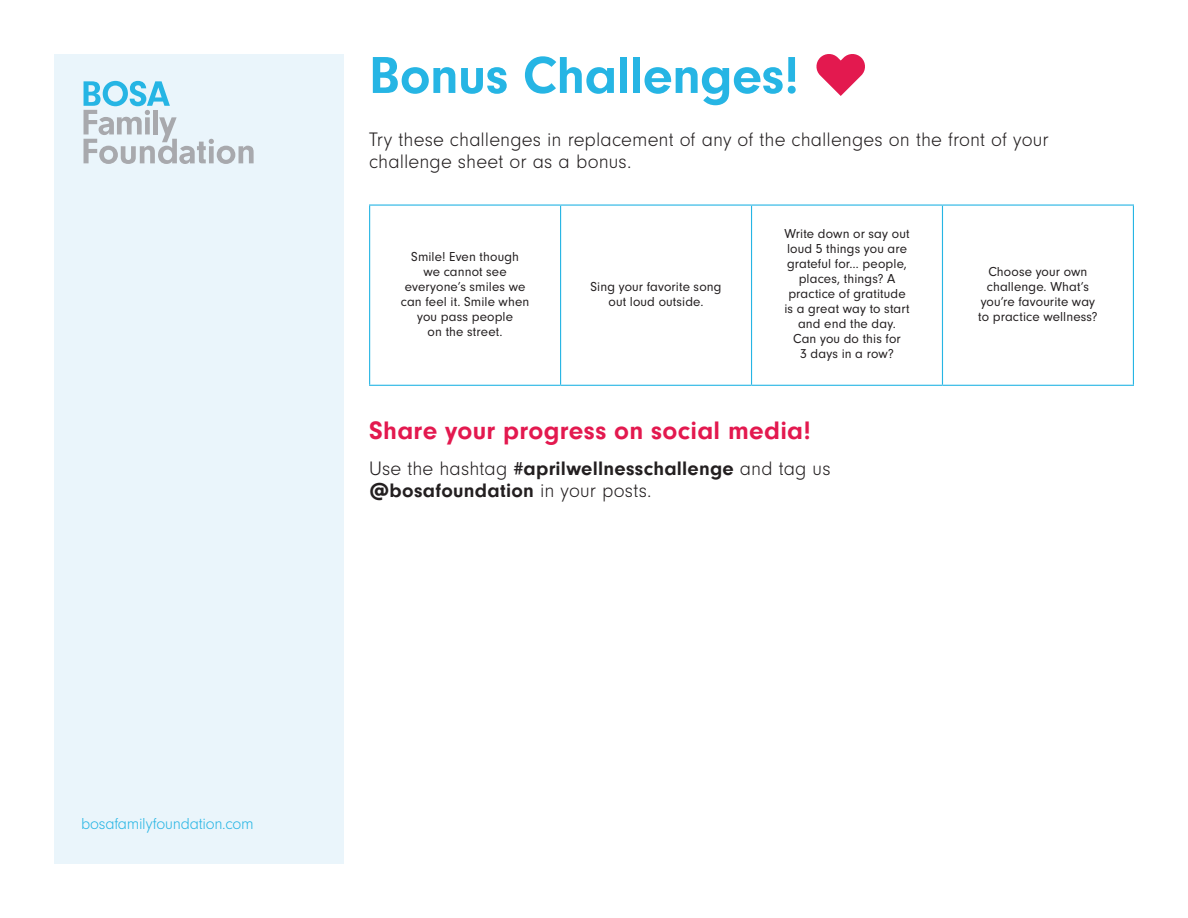
<style>
.page{position:relative;width:1188px;height:918px;background:#fff}
.page>*{position:absolute;margin:0;border:0;box-sizing:border-box;transform-origin:0 0}
.t1{font:700 53.85px "Neuzeit Gro";letter-spacing:-.01em;color:#26b5e4}
.t2{font:700 26.25px "Neuzeit Gro";letter-spacing:.01em;color:#e3194f}
.t3{font:300 20.25px/22.5px "Neuzeit Gro";letter-spacing:.005em;color:#231f20}
.t4{font:700 20.25px/22.5px "Neuzeit Gro";letter-spacing:.015em;color:#231f20}
.t5{font:300 16.5px "Neuzeit Gro";letter-spacing:-.015em;color:#26b5e4}
.t6{font:13.5px/15px "Neuzeit Gro";letter-spacing:.01em;color:#231f20;text-align:center}
.s1{font-weight:300}
</style>
<div class="page">
<svg style="left:816px;top:54px;width:49px;height:42px"></svg>
<div style="left:54px;top:54px;width:289px;height:810px;background:#eaf5fb"></div>
<hr style="left:369px;top:204px;width:192px;height:2px;background:#26b5e4">
<hr style="left:369px;top:206px;width:1px;height:179px;background:#26b5e4">
<hr style="left:561px;top:204px;width:191px;height:2px;background:#26b5e4">
<hr style="left:560px;top:206px;width:1px;height:179px;background:#26b5e4">
<hr style="left:752px;top:204px;width:190px;height:2px;background:#26b5e4">
<hr style="left:751px;top:206px;width:1px;height:179px;background:#26b5e4">
<hr style="left:942px;top:204px;width:192px;height:2px;background:#26b5e4">
<hr style="left:942px;top:206px;width:1px;height:179px;background:#26b5e4">
<hr style="left:1133px;top:206px;width:1px;height:179px;background:#26b5e4">
<hr style="left:369px;top:385px;width:192px;height:1px;background:#26b5e4">
<hr style="left:561px;top:385px;width:191px;height:1px;background:#26b5e4">
<hr style="left:752px;top:385px;width:190px;height:1px;background:#26b5e4">
<hr style="left:942px;top:385px;width:192px;height:1px;background:#26b5e4">
<svg style="left:84px;top:81px;width:170px;height:83px"></svg>
<h1 class="t1" style="left:369px;top:45px;width:432px">Bonus Challenges!</h1>
<h3 class="t3" style="left:369px;top:128px;width:681px">Try these challenges in replacement of any of the challenges on the front of your challenge sheet or as a bonus.</h3>
<p class="t6" style="left:401px;top:249px;width:130px">Smile! Even though<br>we cannot see everyone’s smiles we can feel it. Smile when you pass people<br>on the street.</p>
<p class="t6" style="left:591px;top:279px;width:132px">Sing your favorite song out loud outside.</p>
<p class="t6" style="left:784px;top:227px;width:127px">Write down or say out loud 5 things you are grateful for… people, places, things? A practice of gratitude is a great way to start and end the day.<br>Can you do this for<br>3 days in a row?</p>
<h2 class="t2" style="left:369px;top:415px;width:443px">Share your progress on social media!</h2>
<h3 class="t4" style="left:369px;top:457px;width:463px"><span class="s1">Use the hashtag</span> #aprilwellnesschallenge <span class="s1">and tag us </span>@bosafoundation <span class="s1">in your posts.</span></h3>
<p class="t6" style="left:978px;top:264px;width:121px">Choose your own challenge. What’s you’re favourite way to practice wellness?</p>
<p class="t5" style="left:81px;top:815px;width:174px">bosafamilyfoundation.com</p>
</div>
